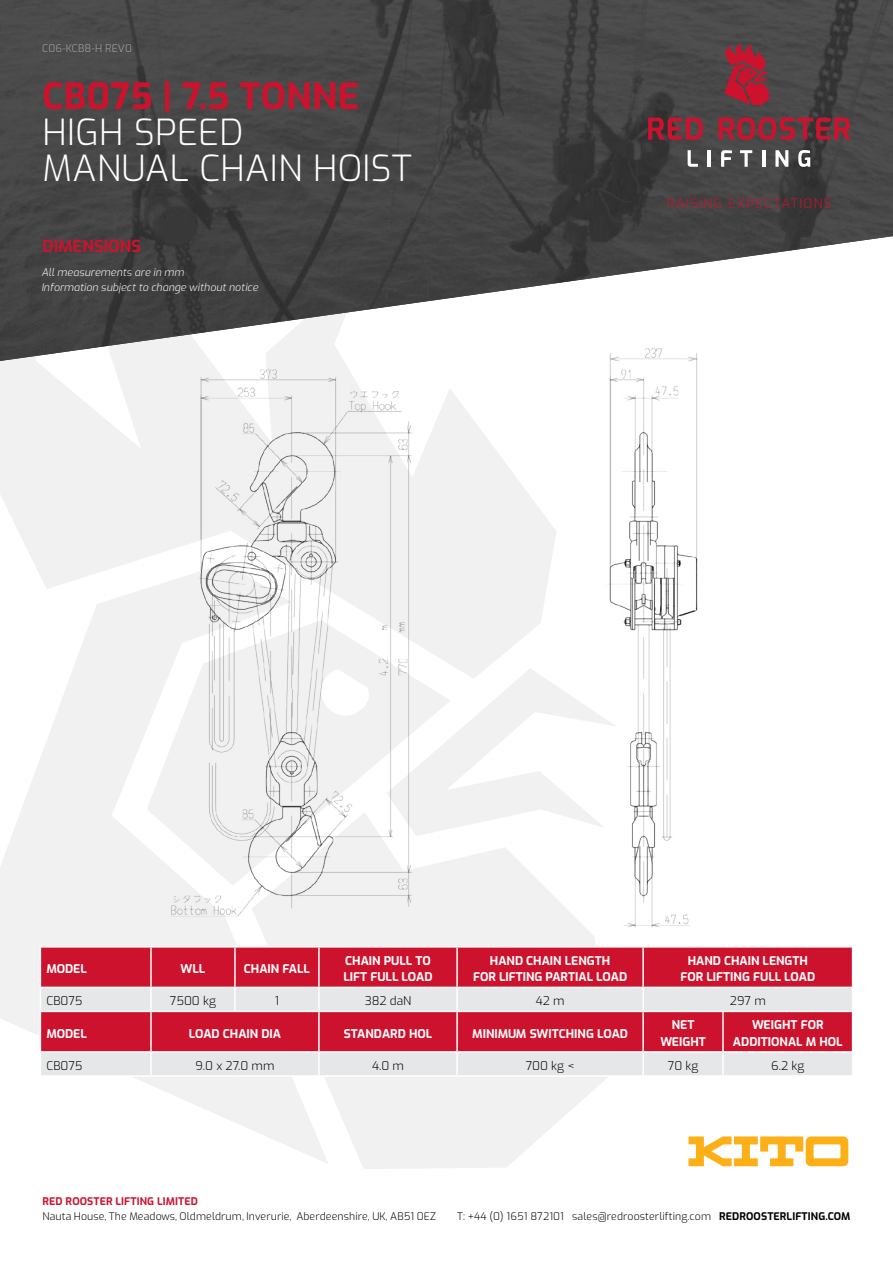
<style>
.page{position:relative;width:893px;height:1263px;background:#fff}
.page>*{position:absolute;margin:0;border:0;box-sizing:border-box;transform-origin:0 0}
.t1{font:300 36px/36px "Exo";letter-spacing:.01em;color:#fff}
.t2{font:700 36px "Exo";letter-spacing:.01em;color:#cd122d}
.t3{font:700 16.5px "Exo";color:#cd122d}
.t4{font:300 13.05px "Exo";letter-spacing:.1em;color:#cd122d}
.t5{font:700 12px/16.5px "Exo";color:#fff;text-align:center}
.t6{font:300 12px "Exo";color:#000}
.t7{font:300 10.5px "Exo";letter-spacing:.01em;color:#000}
.t8{font:italic 300 10.5px/15px "Exo";letter-spacing:.01em;color:#fff}
.t9{font:700 10.5px "Exo";letter-spacing:.01em;color:#cd122d}
.t10{font:300 10.5px "Exo";letter-spacing:.01em;color:#a7a9ac}
.s1{font-weight:700}
</style>
<div class="page">
<svg style="left:328px;top:1077px;width:280px;height:92px;fill:#f1f1f2"></svg>
<svg style="left:0;top:362px;width:159px;height:201px;fill:#f1f1f2"></svg>
<svg style="left:0;top:563px;width:328px;height:600px;fill:#f1f1f2"></svg>
<svg style="left:147px;top:620px;width:12px;height:266px;fill:#f1f1f2"></svg>
<img style="left:0;top:0;width:893px;height:362px">
<svg style="left:688px;top:1136px;width:160px;height:30px"></svg>
<img style="left:159px;top:329px;width:574px;height:617px">
<div style="left:41px;top:947px;width:811px;height:40px;background:#cd122d"></div>
<svg style="left:41px;top:988px;width:811px;height:87px;background:#da8491"></svg>
<hr style="left:456px;top:947px;width:2px;height:40px;background:#fff">
<hr style="left:456px;top:988px;width:2px;height:23px;background:#fff">
<hr style="left:642px;top:988px;width:2px;height:23px;background:#fff">
<hr style="left:40px;top:987px;width:111px;height:1px;background:#fff">
<svg style="left:40px;top:988px;width:1px;height:23px"></svg>
<hr style="left:40px;top:1051px;width:111px;height:2px;background:#fff">
<svg style="left:40px;top:1053px;width:1px;height:22px"></svg>
<hr style="left:40px;top:1075px;width:111px;height:2px;background:#fff">
<hr style="left:319px;top:1075px;width:138px;height:2px;background:#fff">
<hr style="left:40px;top:946px;width:111px;height:1px;background:#fff">
<hr style="left:40px;top:947px;width:1px;height:40px;background:#fff">
<hr style="left:319px;top:946px;width:138px;height:1px;background:#fff">
<hr style="left:642px;top:947px;width:2px;height:40px;background:#fff">
<hr style="left:319px;top:987px;width:138px;height:1px;background:#fff">
<hr style="left:318px;top:947px;width:2px;height:40px;background:#fff">
<hr style="left:150px;top:1053px;width:2px;height:22px;background:#fff">
<hr style="left:40px;top:1011px;width:111px;height:1px;background:#fff">
<hr style="left:40px;top:1012px;width:1px;height:39px;background:#fff">
<hr style="left:457px;top:1011px;width:186px;height:1px;background:#fff">
<hr style="left:643px;top:1011px;width:80px;height:1px;background:#fff">
<hr style="left:723px;top:1011px;width:130px;height:1px;background:#fff">
<hr style="left:319px;top:1051px;width:138px;height:2px;background:#fff">
<hr style="left:723px;top:1051px;width:130px;height:2px;background:#fff">
<hr style="left:150px;top:1012px;width:2px;height:39px;background:#fff">
<hr style="left:318px;top:1012px;width:2px;height:39px;background:#fff">
<hr style="left:318px;top:988px;width:2px;height:23px;background:#fff">
<hr style="left:151px;top:1051px;width:84px;height:2px;background:#fff">
<hr style="left:235px;top:1051px;width:84px;height:2px;background:#fff">
<hr style="left:318px;top:1053px;width:2px;height:22px;background:#fff">
<hr style="left:151px;top:1075px;width:84px;height:2px;background:#fff">
<hr style="left:235px;top:1075px;width:84px;height:2px;background:#fff">
<hr style="left:319px;top:1011px;width:138px;height:1px;background:#fff">
<hr style="left:456px;top:1012px;width:2px;height:39px;background:#fff">
<hr style="left:642px;top:1012px;width:2px;height:39px;background:#fff">
<hr style="left:722px;top:1012px;width:2px;height:39px;background:#fff">
<hr style="left:457px;top:1051px;width:186px;height:2px;background:#fff">
<hr style="left:456px;top:1053px;width:2px;height:22px;background:#fff">
<hr style="left:643px;top:1051px;width:80px;height:2px;background:#fff">
<hr style="left:642px;top:1053px;width:2px;height:22px;background:#fff">
<hr style="left:722px;top:1053px;width:2px;height:22px;background:#fff">
<hr style="left:151px;top:946px;width:84px;height:1px;background:#fff">
<hr style="left:150px;top:947px;width:2px;height:40px;background:#fff">
<hr style="left:235px;top:946px;width:84px;height:1px;background:#fff">
<hr style="left:234px;top:947px;width:2px;height:40px;background:#fff">
<hr style="left:151px;top:987px;width:84px;height:1px;background:#fff">
<hr style="left:150px;top:988px;width:2px;height:23px;background:#fff">
<hr style="left:235px;top:987px;width:84px;height:1px;background:#fff">
<hr style="left:234px;top:988px;width:2px;height:23px;background:#fff">
<hr style="left:151px;top:1011px;width:84px;height:1px;background:#fff">
<hr style="left:235px;top:1011px;width:84px;height:1px;background:#fff">
<svg style="left:648px;top:118px;width:55px;height:22px"></svg>
<svg style="left:719px;top:117px;width:131px;height:23px;background:#852c39"></svg>
<svg style="left:688px;top:150px;width:10px;height:17px"></svg>
<hr style="left:708px;top:150px;width:3px;height:17px;background:#fff">
<svg style="left:721px;top:150px;width:11px;height:17px"></svg>
<svg style="left:740px;top:150px;width:12px;height:17px"></svg>
<hr style="left:762px;top:150px;width:3px;height:17px;background:#fff">
<svg style="left:775px;top:150px;width:13px;height:17px"></svg>
<svg style="left:798px;top:150px;width:12px;height:17px"></svg>
<svg style="left:724px;top:43px;width:46px;height:62px;background:#952938"></svg>
<p class="t10" style="left:42px;top:41px;width:91px">C06-KCB8-H REV0</p>
<h1 class="t2" style="left:43px;top:69px;width:318px">CB075 | 7.5 TONNE</h1>
<h1 class="t1" style="left:43px;top:112px;width:371px">HIGH SPEED<br>MANUAL CHAIN HOIST</h1>
<h2 class="t3" style="left:43px;top:233px;width:100px">DIMENSIONS</h2>
<p class="t8" style="left:41px;top:264px;width:218px">All measurements are in mm<br>Information subject to change without notice</p>
<p class="t4" style="left:667px;top:194px;width:166px">RAISING EXPECTATIONS</p>
<p class="t5" style="left:46px;top:960px;width:42px">MODEL</p>
<p class="t5" style="left:181px;top:960px;width:26px">WLL</p>
<p class="t5" style="left:244px;top:960px;width:67px">CHAIN FALL</p>
<p class="t5" style="left:343px;top:951px;width:91px;text-align:left">CHAIN PULL TO<br>LIFT FULL LOAD</p>
<p class="t5" style="left:473px;top:951px;width:156px">HAND CHAIN LENGTH<br>FOR LIFTING PARTIAL LOAD</p>
<p class="t5" style="left:680px;top:951px;width:136px">HAND CHAIN LENGTH<br>FOR LIFTING FULL LOAD</p>
<p class="t6" style="left:46px;top:992px;width:38px">CB075</p>
<p class="t6" style="left:170px;top:992px;width:48px">7500 kg</p>
<p class="t6" style="left:275px;top:992px;width:6px">1</p>
<p class="t6" style="left:365px;top:992px;width:48px">382 daN</p>
<p class="t6" style="left:536px;top:992px;width:30px">42 m</p>
<p class="t6" style="left:730px;top:992px;width:37px">297 m</p>
<p class="t5" style="left:46px;top:1024px;width:42px">MODEL</p>
<p class="t5" style="left:189px;top:1024px;width:94px">LOAD CHAIN DIA</p>
<p class="t5" style="left:344px;top:1024px;width:90px">STANDARD HOL</p>
<p class="t5" style="left:472px;top:1024px;width:157px">MINIMUM SWITCHING LOAD</p>
<p class="t5" style="left:660px;top:1016px;width:47px">NET<br>WEIGHT</p>
<p class="t5" style="left:733px;top:1016px;width:111px">WEIGHT FOR<br>ADDITIONAL M HOL</p>
<p class="t6" style="left:46px;top:1057px;width:38px">CB075</p>
<p class="t6" style="left:195px;top:1057px;width:81px">9.0 x 27.0 mm</p>
<p class="t6" style="left:372px;top:1057px;width:33px">4.0 m</p>
<p class="t6" style="left:526px;top:1057px;width:50px">700 kg &lt;</p>
<p class="t6" style="left:668px;top:1057px;width:32px">70 kg</p>
<p class="t6" style="left:771px;top:1057px;width:35px">6.2 kg</p>
<p class="t9" style="left:43px;top:1194px;width:157px">RED ROOSTER LIFTING LIMITED</p>
<p class="t7" style="left:43px;top:1209px;width:395px">Nauta House, The Meadows, Oldmeldrum, Inverurie, Aberdeenshire, UK, AB51 0EZ</p>
<p class="t7" style="left:457px;top:1209px;width:395px">T: +44 (0) 1651 872101 sales@redroosterlifting.com <span class="s1">REDROOSTERLIFTING.COM</span></p>
</div>
